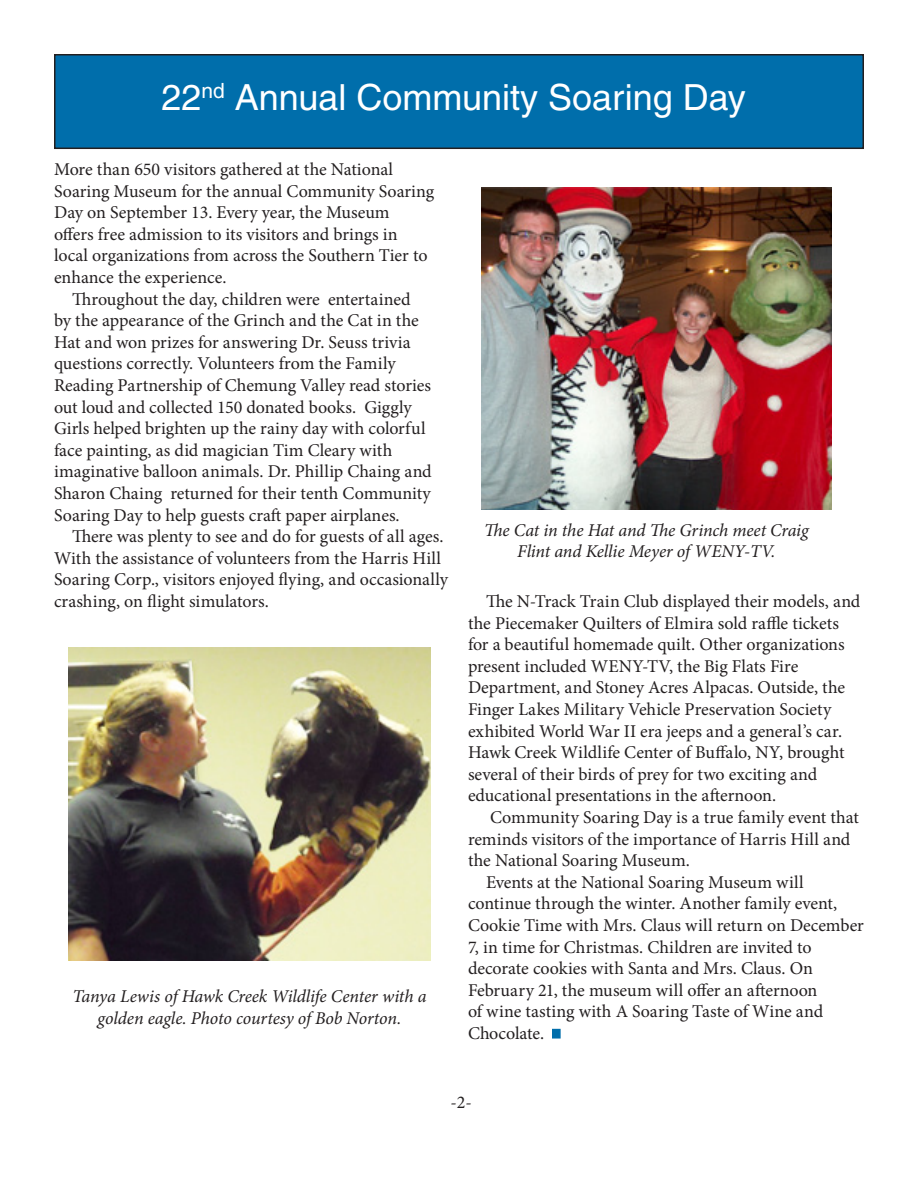
<style>
.page{position:relative;width:918px;height:1188px;background:#fff}
.page>*{position:absolute;margin:0;border:0;box-sizing:border-box;transform-origin:0 0}
.t1{font:36px "Helvetica";color:#fff}
.Paragraph_Style_1{font:18px/21.6px "Minion Pro";color:#231f20}
.t2{font:italic 18px/21.6px "Minion Pro";letter-spacing:-.01em;color:#231f20;text-align:center}
</style>
<div class="page">
<div style="left:55px;top:55px;width:808px;height:93px;background:#006eab"></div>
<div style="left:54px;top:54px;width:810px;height:95px;border:2px solid #231f20"></div>
<img style="left:68px;top:647px;width:363px;height:313px">
<img style="left:482px;top:188px;width:349px;height:322px">
<div style="left:552px;top:1029px;width:9px;height:10px;background:#006eab;border:2px solid #006eab"></div>
<p class="t1" style="left:161px;top:76px;width:586px">22<sup>nd</sup> Annual Community Soaring Day</p>
<p class="Paragraph_Style_1" style="left:54px;top:159px;width:382px">More than 650 visitors gathered at the National Soaring Museum for the annual Community Soaring Day on September 13. Every year, the Museum<br>offers free admission to its visitors and brings in local organizations from across the Southern Tier to enhance the experience.</p>
<p class="Paragraph_Style_1" style="left:54px;top:288px;width:379px;text-indent:18px">Throughout the day, children were entertained by the appearance of the Grinch and the Cat in the Hat and won prizes for answering Dr. Seuss trivia questions correctly. Volunteers from the Family Reading Partnership of Chemung Valley read stories out loud and collected 150 donated books. Giggly Girls helped brighten up the rainy day with colorful face painting, as did magician Tim Cleary with imaginative balloon animals. Dr. Phillip Chaing and Sharon Chaing returned for their tenth Community Soaring Day to help guests craft paper airplanes.</p>
<p class="Paragraph_Style_1" style="left:54px;top:526px;width:396px;text-indent:18px">There was plenty to see and do for guests of all ages.<br>With the assistance of volunteers from the Harris Hill Soaring Corp., visitors enjoyed flying, and occasionally crashing, on flight simulators.</p>
<p class="t2" style="left:72px;top:986px;width:356px">Tanya Lewis of Hawk Creek Wildlife Center with a golden eagle. Photo courtesy of Bob Norton.</p>
<p class="t2" style="left:484px;top:519px;width:326px">The Cat in the Hat and The Grinch meet Craig<br>Flint and Kellie Meyer of WENY-TV.</p>
<p class="Paragraph_Style_1" style="left:468px;top:591px;width:394px;text-indent:18px">The N-Track Train Club displayed their models, and the Piecemaker Quilters of Elmira sold raffle tickets for a beautiful homemade quilt. Other organizations present included WENY-TV, the Big Flats Fire</p>
<p class="Paragraph_Style_1" style="left:468px;top:677px;width:379px">Department, and Stoney Acres Alpacas. Outside, the<br>Finger Lakes Military Vehicle Preservation Society exhibited World War II era jeeps and a general’s car.</p>
<p class="Paragraph_Style_1" style="left:468px;top:742px;width:378px">Hawk Creek Wildlife Center of Buffalo, NY, brought several of their birds of prey for two exciting and</p>
<p class="Paragraph_Style_1" style="left:468px;top:785px;width:310px">educational presentations in the afternoon.</p>
<p class="Paragraph_Style_1" style="left:468px;top:807px;width:392px;text-indent:22px">Community Soaring Day is a true family event that reminds visitors of the importance of Harris Hill and the National Soaring Museum.</p>
<p class="Paragraph_Style_1" style="left:468px;top:871px;width:397px;text-indent:18px">Events at the National Soaring Museum will continue through the winter. Another family event, Cookie Time with Mrs. Claus will return on December 7, in time for Christmas. Children are invited to decorate cookies with Santa and Mrs. Claus. On February 21, the museum will offer an afternoon<br>of wine tasting with A Soaring Taste of Wine and Chocolate.</p>
<p class="Paragraph_Style_1" style="left:450px;top:1092px;width:23px">-2-</p>
</div>
